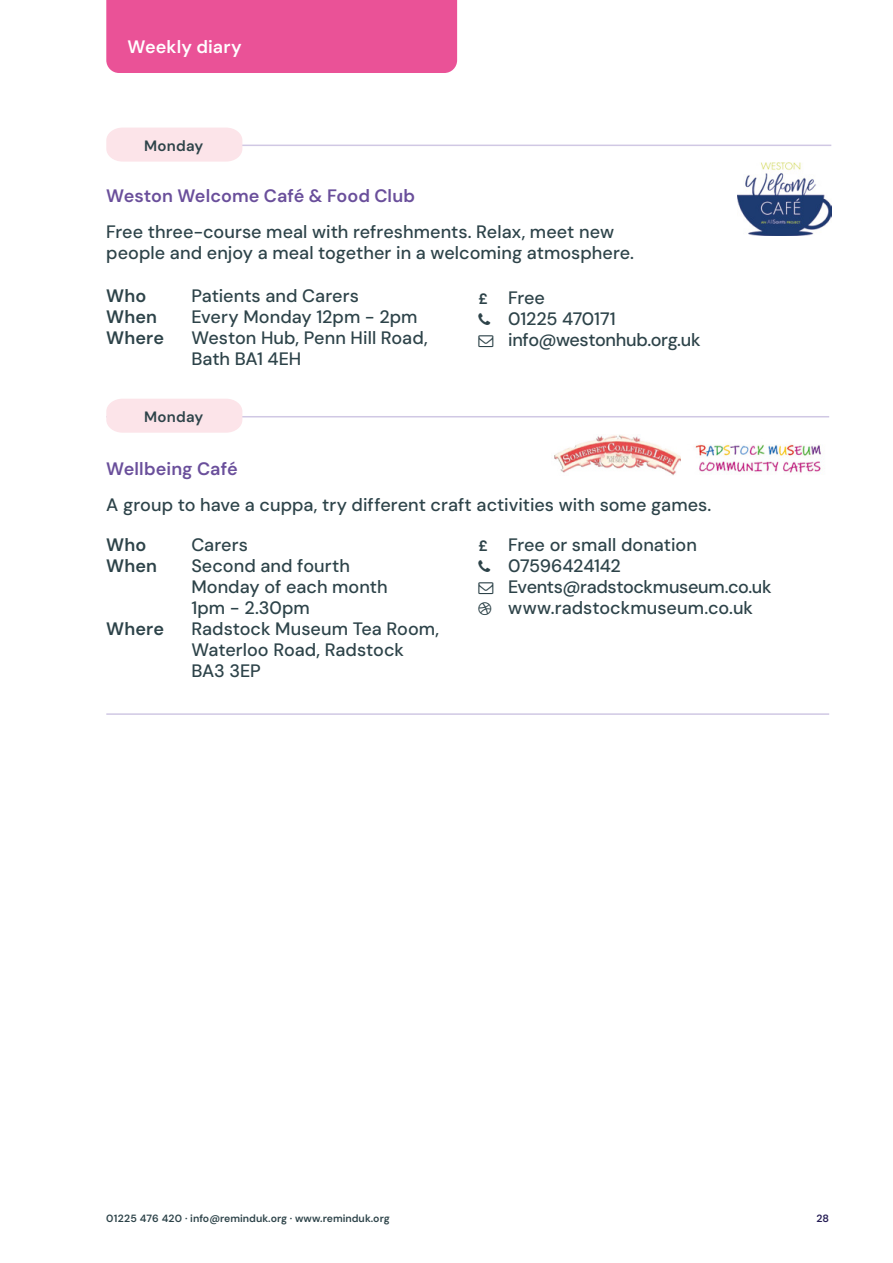
<style>
.page{position:relative;width:893px;height:1263px;background:#fff}
.page>*{position:absolute;margin:0;border:0;box-sizing:border-box;transform-origin:0 0}
.t1{font:500 18px/21px "DM Sans";color:#2d4349}
.t2{font:600 18px "DM Sans";letter-spacing:.005em;color:#6a4f9b}
.t3{font:600 18px "DM Sans";letter-spacing:.005em;color:#2d4349}
.t4{font:600 18px "DM Sans";letter-spacing:.01em;color:#fff}
.t5{font:600 15px "DM Sans";letter-spacing:.015em;color:#2d4349}
.t6{font:600 10.5px "DM Sans";color:#2d4349}
.t7{font:600 10.5px "DM Sans";color:#241c54}
.s1{font-weight:700;font-size:15px}
</style>
<div class="page">
<div style="left:106px;top:0;width:351px;height:73px;background:#ea5297"></div>
<hr style="left:106px;top:416px;width:723px;height:1px;background:#d0c8e4">
<div style="left:106px;top:399px;width:136px;height:34px;background:#fce4e9"></div>
<img style="left:737px;top:163px;width:94px;height:73px">
<img style="left:554px;top:435px;width:127px;height:40px">
<img style="left:695px;top:444px;width:126px;height:29px">
<hr style="left:108px;top:145px;width:723px;height:1px;background:#d0c8e4">
<div style="left:106px;top:128px;width:136px;height:34px;background:#fce4e9"></div>
<hr style="left:106px;top:713px;width:723px;height:2px;background:#d0c8e4">
<p class="t4" style="left:128px;top:36px;width:116px">Weekly diary</p>
<p class="t5" style="left:144px;top:136px;width:61px">Monday</p>
<p class="t2" style="left:106px;top:184px;width:310px">Weston Welcome Café &amp; Food Club</p>
<p class="t1" style="left:106px;top:221px;width:529px">Free three-course meal with refreshments. Relax, meet new people and enjoy a meal together in a welcoming atmosphere.</p>
<p class="t3" style="left:106px;top:284px;width:42px">Who</p>
<p class="t1" style="left:191px;top:285px;width:169px">Patients and Carers</p>
<p class="t3" style="left:106px;top:305px;width:52px">When</p>
<p class="t1" style="left:191px;top:306px;width:228px">Every Monday 12pm - 2pm</p>
<p class="t3" style="left:106px;top:326px;width:59px">Where</p>
<p class="t1" style="left:191px;top:327px;width:238px">Weston Hub, Penn Hill Road,<br>Bath BA1 4EH</p>
<p class="t5" style="left:144px;top:407px;width:61px">Monday</p>
<p class="t1" style="left:508px;top:287px;width:194px;text-indent:-30px"><span class="s1">£</span> Free<br>01225 470171 info@westonhub.org.uk</p>
<p class="t2" style="left:106px;top:457px;width:133px">Wellbeing Café</p>
<p class="t1" style="left:106px;top:494px;width:607px">A group to have a cuppa, try different craft activities with some games.</p>
<p class="t3" style="left:106px;top:533px;width:42px">Who</p>
<p class="t1" style="left:191px;top:534px;width:58px">Carers</p>
<p class="t3" style="left:106px;top:554px;width:52px">When</p>
<p class="t1" style="left:191px;top:555px;width:198px">Second and fourth<br>Monday of each month<br>1pm - 2.30pm</p>
<p class="t3" style="left:106px;top:617px;width:59px">Where</p>
<p class="t1" style="left:191px;top:618px;width:249px">Radstock Museum Tea Room,<br>Waterloo Road, Radstock<br>BA3 3EP</p>
<p class="t1" style="left:508px;top:534px;width:265px;text-indent:-30px"><span class="s1">£</span> Free or small donation<br>07596424142<br>Events@radstockmuseum.co.uk www.radstockmuseum.co.uk</p>
<p class="t6" style="left:106px;top:1212px;width:285px">01225 476 420 · info@reminduk.org · www.reminduk.org</p>
<p class="t7" style="left:816px;top:1212px;width:14px">28</p>
</div>
